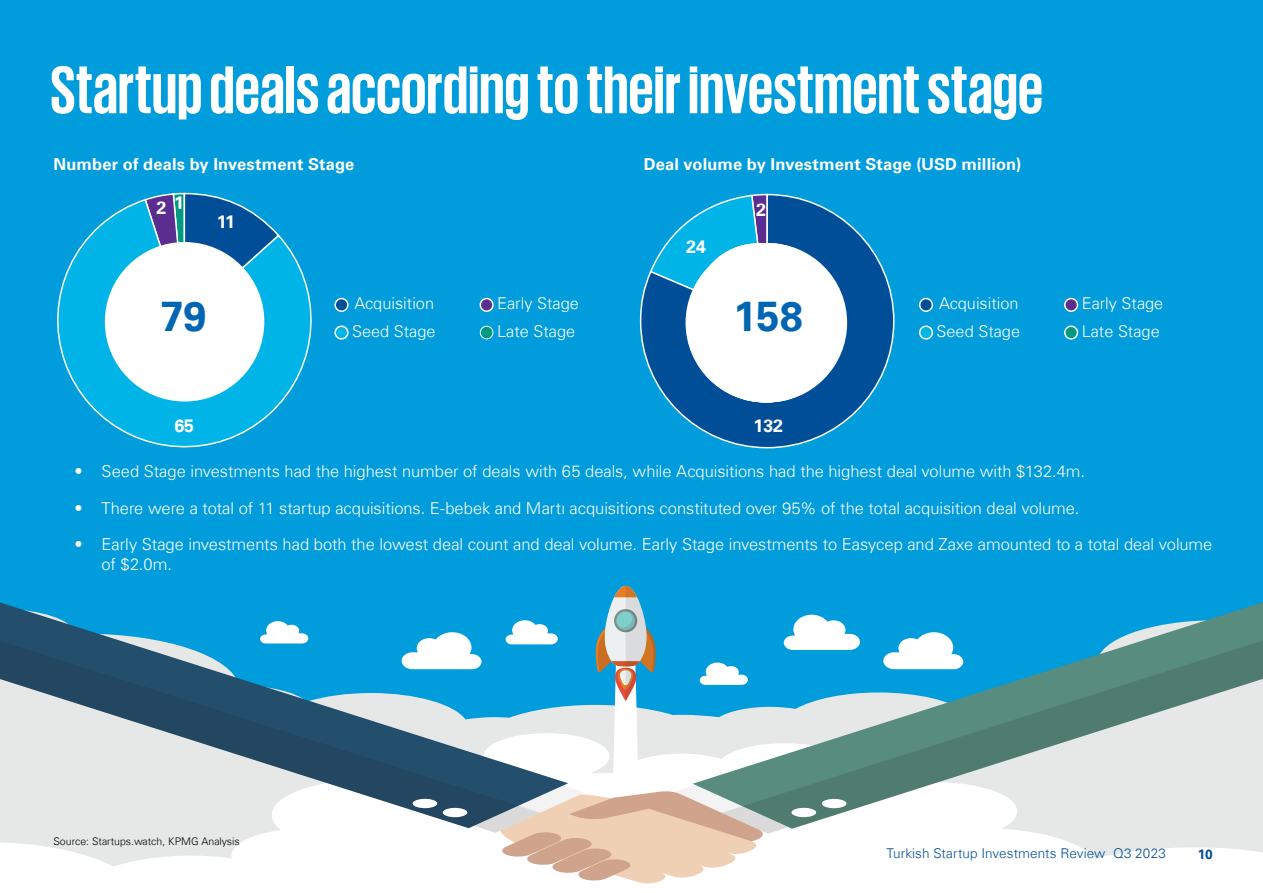
<style>
.page{position:relative;width:1263px;height:893px;background:#009cdc}
.page>*{position:absolute;margin:0;border:0;box-sizing:border-box;transform-origin:0 0}
.t1{font:700 69px "KPMG";letter-spacing:-.005em;color:#fff}
.t2{font:700 41.55px "Universfor KPMG";color:#0066b3}
.t3{font:700 17.85px "Universfor KPMG";color:#fff}
.t4{font:300 16.5px/19.8px "Universfor KPMG";letter-spacing:-.005em;color:#fff}
.t5{font:700 16.5px "Universfor KPMG";letter-spacing:.005em;color:#fff}
.t6{font:300 16.35px "Universfor KPMG";color:#fff}
.t7{font:300 13.5px "Universfor KPMG";letter-spacing:.005em;color:#004e98}
.t8{font:700 13.5px "Universfor KPMG";color:#004e98}
.t9{font:300 10.5px "Universfor KPMG";color:#000}
</style>
<div class="page">
<svg style="left:0;top:828px;width:1263px;height:65px;background:#fafafa"></svg>
<svg style="left:1183px;top:602px;width:80px;height:20px"></svg>
<svg style="left:860px;top:622px;width:403px;height:207px"></svg>
<svg style="left:0;top:619px;width:402px;height:209px"></svg>
<svg style="left:402px;top:586px;width:458px;height:298px"></svg>
<svg style="left:335px;top:299px;width:13px;height:12px"></svg>
<div style="left:334px;top:298px;width:15px;height:14px;border:1px solid #fff;border-radius:50%"></div>
<svg style="left:480px;top:299px;width:13px;height:12px"></svg>
<div style="left:480px;top:298px;width:14px;height:14px;border:1px solid #fff;border-radius:50%"></div>
<div style="left:480px;top:326px;width:13px;height:13px;background:#009a81;border-radius:50%"></div>
<div style="left:480px;top:326px;width:13px;height:13px;border:1px solid #fff;border-radius:50%"></div>
<svg style="left:335px;top:326px;width:13px;height:13px"></svg>
<div style="left:334px;top:325px;width:15px;height:15px;border:1px solid #fff;border-radius:50%"></div>
<svg style="left:920px;top:299px;width:12px;height:12px"></svg>
<div style="left:919px;top:298px;width:14px;height:14px;border:1px solid #fff;border-radius:50%"></div>
<div style="left:1065px;top:299px;width:12px;height:12px;background:#5c2d91;border-radius:50%"></div>
<div style="left:1064px;top:298px;width:14px;height:14px;border:1px solid #fff;border-radius:50%"></div>
<svg style="left:1065px;top:326px;width:12px;height:13px"></svg>
<div style="left:1064px;top:325px;width:14px;height:15px;border:1px solid #fff;border-radius:50%"></div>
<svg style="left:920px;top:326px;width:12px;height:13px"></svg>
<div style="left:919px;top:325px;width:14px;height:15px;border:1px solid #fff;border-radius:50%"></div>
<svg style="left:639px;top:193px;width:256px;height:256px"></svg>
<div style="left:686px;top:243px;width:160px;height:159px;background:#fff;border-radius:50%"></div>
<svg style="left:57px;top:199px;width:255px;height:249px"></svg>
<svg style="left:143px;top:192px;width:138px;height:130px;background:#187bb9"></svg>
<div style="left:105px;top:242px;width:159px;height:159px;background:#fff;border-radius:50%"></div>
<h1 class="t1" style="left:50px;top:55px;width:995px">Startup deals according to their investment stage</h1>
<p class="t5" style="left:54px;top:154px;width:302px">Number of deals by Investment Stage</p>
<p class="t5" style="left:644px;top:154px;width:379px">Deal volume by Investment Stage (USD million)</p>
<p class="t3" style="left:157px;top:194px;width:29px">2 1</p>
<p class="t3" style="left:217px;top:211px;width:20px">11</p>
<p class="t3" style="left:686px;top:236px;width:21px">24</p>
<p class="t3" style="left:756px;top:199px;width:11px">2</p>
<p class="t6" style="left:355px;top:294px;width:81px">Acquisition</p>
<p class="t6" style="left:497px;top:294px;width:83px">Early Stage</p>
<p class="t6" style="left:352px;top:321px;width:85px">Seed Stage</p>
<p class="t6" style="left:497px;top:321px;width:80px">Late Stage</p>
<h2 class="t2" style="left:160px;top:292px;width:48px">79</h2>
<h2 class="t2" style="left:733px;top:292px;width:71px">158</h2>
<p class="t3" style="left:174px;top:415px;width:21px">65</p>
<p class="t3" style="left:753px;top:415px;width:31px">132</p>
<p class="t6" style="left:939px;top:294px;width:81px">Acquisition</p>
<p class="t6" style="left:1082px;top:294px;width:83px">Early Stage</p>
<p class="t6" style="left:936px;top:321px;width:85px">Seed Stage</p>
<p class="t6" style="left:1082px;top:321px;width:80px">Late Stage</p>
<p class="t4" style="left:74px;top:461px;width:1012px">• Seed Stage investments had the highest number of deals with 65 deals, while Acquisitions had the highest deal volume with $132.4m.</p>
<p class="t4" style="left:74px;top:498px;width:1006px">• There were a total of 11 startup acquisitions. E-bebek and Martı acquisitions constituted over 95% of the total acquisition deal volume.</p>
<p class="t4" style="left:101px;top:535px;width:1112px;text-indent:-27px">• Early Stage investments had both the lowest deal count and deal volume. Early Stage investments to Easycep and Zaxe amounted to a total deal volume of $2.0m.</p>
<p class="t9" style="left:54px;top:835px;width:188px">Source: Startups.watch, KPMG Analysis</p>
<p class="t7" style="left:887px;top:845px;width:281px">Turkish Startup Investments Review Q3 2023</p>
<p class="t8" style="left:1198px;top:846px;width:16px">10</p>
</div>
